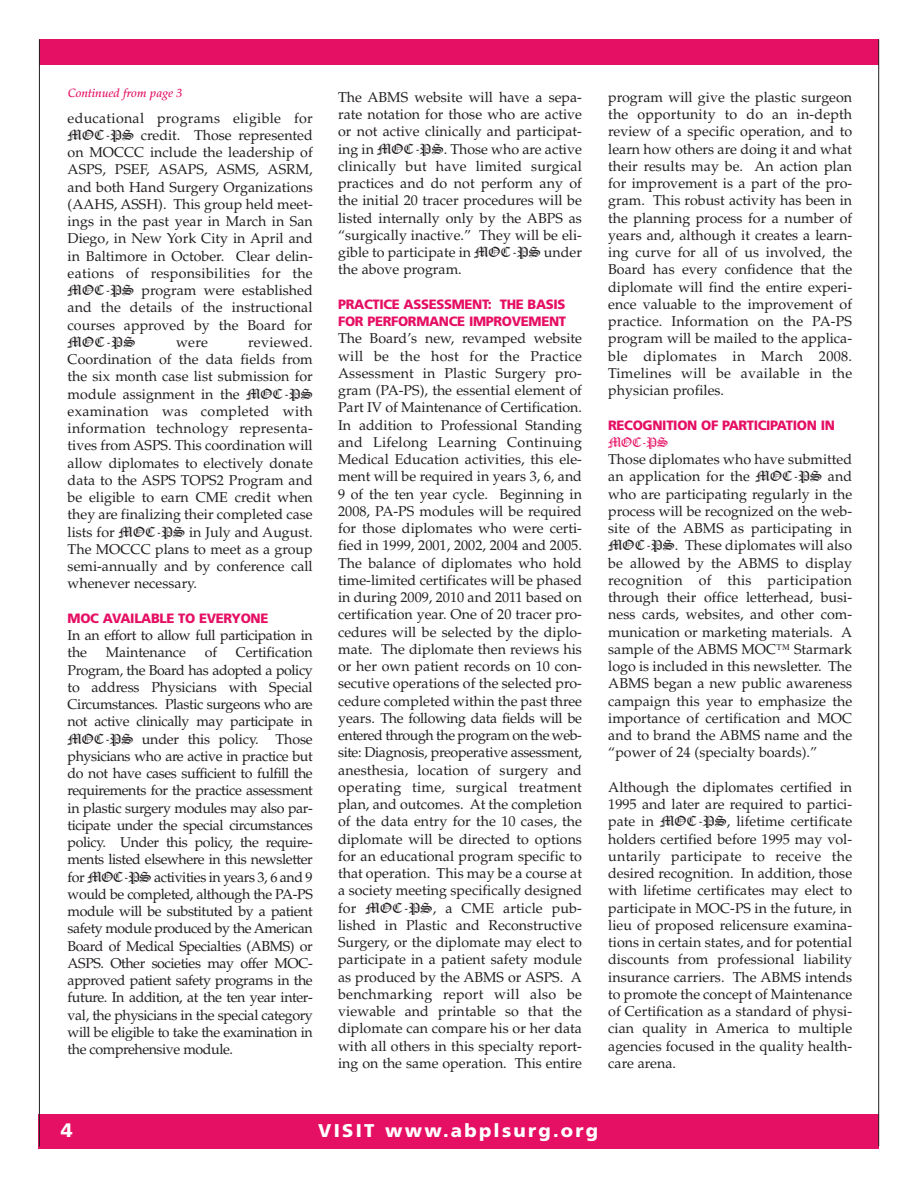
<style>
.page{position:relative;width:918px;height:1188px;background:#fff}
.page>*{position:absolute;margin:0;border:0;box-sizing:border-box;transform-origin:0 0}
.t1{font:900 19.5px "Frutiger";color:#fff}
.t2{font:900 18.45px "Frutiger";letter-spacing:.12em;color:#fff}
.t3{font:14.25px/17.2px "Palatino";color:#231f20;text-align:justify}
.t4{font:14.25px/17.2px "Palatino";letter-spacing:-.03em;color:#231f20}
.t5{font:14.25px "Old English Text";color:#231f20}
.t6{font:900 13.5px/17.2px "Frutiger";letter-spacing:-.025em;color:#e50f63}
.t7{font:13.5px "Old English Text";color:#e50f63}
.t8{font:italic 500 12px "Palatino";color:#e50f63}
.s1{font-family:"Old English Text"}
</style>
<div class="page">
<div style="left:39px;top:1114px;width:840px;height:34px;background:#e50f63"></div>
<div style="left:39px;top:39px;width:840px;height:26px;background:#e50f63"></div>
<hr style="left:39px;top:39px;width:1px;height:1107px;background:#231f20">
<hr style="left:878px;top:39px;width:1px;height:1107px;background:#231f20">
<p class="t8" style="left:68px;top:89px;width:116px">Continued from page 3</p>
<p class="t3" style="left:68px;top:111px;width:247px">educational programs eligible for <span class="s1">MOC-PS</span> credit. Those represented on MOCCC include the leadership of ASPS, PSEF, ASAPS, ASMS, ASRM, and both Hand Surgery Organizations (AAHS, ASSH). This group held meet&shy;ings in the past year in March in San Diego, in New York City in April and in Baltimore in October. Clear delin&shy;eations of responsibilities for the <span class="s1">MOC-PS</span> program were established and the details of the instructional courses approved by the Board for</p>
<p class="t5" style="left:68px;top:334px;width:69px">MOC-PS</p>
<p class="t3" style="left:176px;top:335px;width:33px">were</p>
<p class="t3" style="left:68px;top:335px;width:247px;text-indent:181px">reviewed.<br>Coordination of the data fields from the six month case list submission for module assignment in the <span class="s1">MOC-PS </span>examination was completed with information technology representa&shy;tives from ASPS. This coordination will allow diplomates to electively donate data to the ASPS TOPS2 Program and be eligible to earn CME credit when they are finalizing their completed case lists for <span class="s1">MOC-PS</span> in July and August.<br>The MOCCC plans to meet as a group semi-annually and by conference call whenever necessary.</p>
<p class="t6" style="left:68px;top:611px;width:202px">MOC AVAILABLE TO EVERYONE</p>
<p class="t4" style="left:68px;top:628px;width:247px">In an effort to allow full participation in the</p>
<p class="t3" style="left:68px;top:646px;width:247px;text-indent:168px">Certification Program, the Board has adopted a policy to address Physicians with Special Circumstances. Plastic surgeons who are not active clinically may participate in <span class="s1">MOC-PS</span> under this policy. Those physicians who are active in practice but do not have cases sufficient to fulfill the requirements for the practice assessment in plastic surgery modules may also par&shy;ticipate under the special circumstances policy. Under this policy, the require&shy;ments listed elsewhere in this newsletter for <span class="s1">MOC-PS</span> activities in years 3, 6 and 9 would be completed, although the PA-PS module will be substituted by a patient safety module produced by the American Board of Medical Specialties (ABMS) or ASPS. Other societies may offer MOC&shy;approved patient safety programs in the future. In addition, at the ten year inter&shy;val, the physicians in the special category will be eligible to take the examination in the comprehensive module.</p>
<p class="t3" style="left:106px;top:646px;width:81px">Maintenance</p>
<p class="t3" style="left:205px;top:646px;width:14px">of</p>
<p class="t3" style="left:338px;top:90px;width:245px">The ABMS website will have a sepa&shy;rate notation for those who are active or not active clinically and participat&shy;ing in <span class="s1">MOC-PS</span>. Those who are active clinically but have limited surgical practices and do not perform any of the initial 20 tracer procedures will be listed internally only by the ABPS as “surgically inactive.” They will be eli&shy;gible to participate in <span class="s1">MOC-PS</span> under the above program.</p>
<p class="t6" style="left:338px;top:297px;width:230px">PRACTICE ASSESSMENT: THE BASIS<br>FOR PERFORMANCE IMPROVEMENT</p>
<p class="t3" style="left:338px;top:332px;width:245px">The Board’s new, revamped website will be the host for the Practice Assessment in Plastic Surgery pro&shy;gram (PA-PS), the essential element of Part IV of Maintenance of Certification.<br>In addition to Professional Standing and Lifelong Learning Continuing Medical Education activities, this ele&shy;ment will be required in years 3, 6, and 9 of the ten year cycle. Beginning in 2008, PA-PS modules will be required for those diplomates who were certi&shy;fied in 1999, 2001, 2002, 2004 and 2005.<br>The balance of diplomates who hold time-limited certificates will be phased in during 2009, 2010 and 2011 based on certification year. One of 20 tracer pro&shy;cedures will be selected by the diplo&shy;mate. The diplomate then reviews his or her own patient records on 10 con&shy;secutive operations of the selected pro&shy;cedure completed within the past three years. The following data fields will be entered through the program on the web&shy;site: Diagnosis, preoperative assessment, anesthesia, location of surgery and operating time, surgical treatment plan, and outcomes. At the completion of the data entry for the 10 cases, the diplomate will be directed to options for an educational program specific to that operation. This may be a course at a society meeting specifically designed for <span class="s1">MOC-PS</span>, a CME article pub&shy;lished in Plastic and Reconstructive Surgery, or the diplomate may elect to participate in a patient safety module as produced by the ABMS or ASPS. A benchmarking report will also be viewable and printable so that the diplomate can compare his or her data with all others in this specialty report&shy;ing on the same operation. This entire</p>
<p class="t3" style="left:608px;top:90px;width:246px">program will give the plastic surgeon the opportunity to do an in-depth review of a specific operation, and to learn how others are doing it and what their results may be. An action plan for improvement is a part of the pro&shy;gram. This robust activity has been in the planning process for a number of years and, although it creates a learn&shy;ing curve for all of us involved, the Board has every confidence that the diplomate will find the entire experi&shy;ence valuable to the improvement of practice. Information on the PA-PS program will be mailed to the applica&shy;ble diplomates in March 2008.<br>Timelines will be available in the physician profiles.</p>
<p class="t6" style="left:608px;top:417px;width:228px">RECOGNITION OF PARTICIPATION IN</p>
<p class="t7" style="left:608px;top:434px;width:61px">MOC-PS</p>
<p class="t3" style="left:608px;top:452px;width:245px">Those diplomates who have submitted an application for the <span class="s1">MOC-PS</span> and who are participating regularly in the process will be recognized on the web&shy;site of the ABMS as participating in <span class="s1">MOC-PS</span>. These diplomates will also be allowed by the ABMS to display recognition of this participation through their office letterhead, busi&shy;ness cards, websites, and other com&shy;munication or marketing materials. A sample of the ABMS MOC™ Starmark logo is included in this newsletter. The ABMS began a new public awareness campaign this year to emphasize the importance of certification and MOC and to brand the ABMS name and the “power of 24 (specialty boards).”</p>
<p class="t3" style="left:608px;top:780px;width:245px">Although the diplomates certified in 1995 and later are required to partici&shy;pate in <span class="s1">MOC-PS</span>, lifetime certificate holders certified before 1995 may vol&shy;untarily participate to receive the desired recognition. In addition, those with lifetime certificates may elect to participate in MOC-PS in the future, in lieu of proposed relicensure examina&shy;tions in certain states, and for potential discounts from professional liability insurance carriers. The ABMS intends to promote the concept of Maintenance of Certification as a standard of physi&shy;cian quality in America to multiple agencies focused in the quality health&shy;care arena.</p>
<h1 class="t1" style="left:61px;top:1122px;width:13px">4</h1>
<p class="t2" style="left:318px;top:1123px;width:282px">VISIT www.abplsurg.org</p>
</div>
